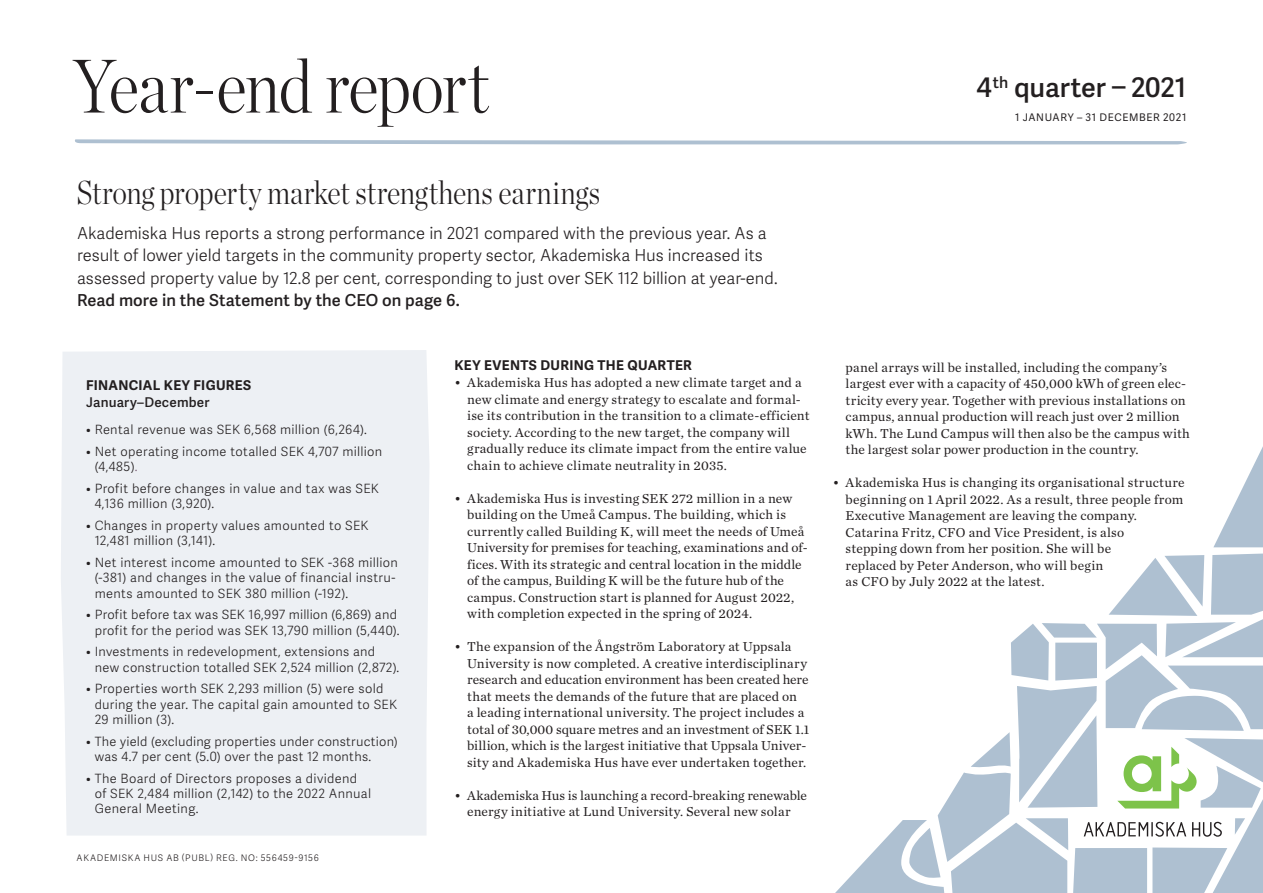
<style>
.page{position:relative;width:1263px;height:893px;background:#fff}
.page>*{position:absolute;margin:0;border:0;box-sizing:border-box;transform-origin:0 0}
.t1{font:300 75.6px "Chronicle Disp Cond";letter-spacing:-.02em;color:#231f20}
.t2{font:300 33px "Chronicle Disp Cond";letter-spacing:-.005em;color:#231f20}
.t3{font:600 27px "Adelle Sans";letter-spacing:-.005em;color:#231f20}
.t4{font:300 16.5px/22.5px "Adelle Sans";color:#231f20}
.t5{font:600 16.5px "Adelle Sans";color:#231f20}
.t6{font:13.5px/16.5px "Chronicle Text G1";letter-spacing:.01em;color:#231f20}
.t7{font:700 13.5px "Adelle Sans";letter-spacing:.025em;color:#231f20}
.t8{font:600 13.5px "Adelle Sans";letter-spacing:.01em;color:#231f20}
.t9{font:300 12.75px/15.3px "Adelle Sans";letter-spacing:.025em;color:#231f20}
.t10{font:10.5px "Adelle Sans";letter-spacing:.06em;color:#231f20}
.t11{font:300 9px "Adelle Sans";letter-spacing:.075em;color:#231f20}
.s1{color:#7e6379}
</style>
<div class="page">
<div style="left:61px;top:350px;width:368px;height:486px;background:#edf0f4"></div>
<svg style="left:75px;top:139px;width:1112px;height:5px"></svg>
<svg style="left:1213px;top:446px;width:50px;height:101px"></svg>
<svg style="left:835px;top:554px;width:428px;height:339px"></svg>
<h1 class="t1" style="left:73px;top:29px;width:418px">Year-end report</h1>
<h2 class="t2" style="left:77px;top:168px;width:525px">Strong property market strengthens earnings</h2>
<p class="t4" style="left:77px;top:222px;width:702px">Akademiska Hus reports a strong performance in 2021 compared with the previous year. As a result of lower yield targets in the community property sector, Akademiska Hus increased its assessed property value by 12.8 per cent, corresponding to just over SEK 112 billion at year-end.</p>
<p class="t5" style="left:77px;top:291px;width:384px">Read more in the Statement by the CEO on page 6.</p>
<p class="t7" style="left:86px;top:375px;width:167px">FINANCIAL KEY FIGURES</p>
<p class="t8" style="left:86px;top:394px;width:125px">January–December</p>
<p class="t9" style="left:86px;top:423px;width:282px">• Rental revenue was SEK 6,568 million (6,264).</p>
<p class="t9" style="left:95px;top:444px;width:289px;text-indent:-9px">• Net operating income totalled SEK 4,707 million (4,485)<span class="s1">.</span></p>
<p class="t9" style="left:95px;top:481px;width:286px;text-indent:-9px">• Profit before changes in value and tax was SEK<br>4,136 million (3,920).</p>
<p class="t9" style="left:95px;top:518px;width:275px;text-indent:-9px">• Changes in property values amounted to SEK<br>12,481 million (3,141).</p>
<p class="t9" style="left:95px;top:555px;width:305px;text-indent:-9px">• Net interest income amounted to SEK -368 million (-381) and changes in the value of financial instru&shy;ments amounted to SEK 380 million (-192).</p>
<p class="t9" style="left:86px;top:607px;width:315px;text-align:right">• Profit before tax was SEK 16,997 million (6,869) and profit for the period was SEK 13,790 million (5,440).</p>
<p class="t9" style="left:95px;top:644px;width:306px;text-indent:-9px">• Investments in redevelopment, extensions and new construction totalled SEK 2,524 million (2,872).</p>
<p class="t9" style="left:95px;top:681px;width:304px;text-indent:-9px">• Properties worth SEK 2,293 million (5) were sold during the year. The capital gain amounted to SEK<br>29 million (3).</p>
<p class="t9" style="left:95px;top:734px;width:304px;text-indent:-9px">• The yield (excluding properties under construction) was 4.7 per cent (5.0) over the past 12 months.</p>
<p class="t9" style="left:95px;top:771px;width:278px;text-indent:-9px">• The Board of Directors proposes a dividend of SEK 2,484 million (2,142) to the 2022 Annual<br>General Meeting.</p>
<p class="t11" style="left:77px;top:853px;width:244px">AKADEMISKA HUS AB (PUBL) REG. NO: 556459-9156</p>
<p class="t7" style="left:454px;top:355px;width:239px">KEY EVENTS DURING THE QUARTER</p>
<p class="t6" style="left:467px;top:374px;width:344px;text-indent:-13px">• Akademiska Hus has adopted a new climate target and a new climate and energy strategy to escalate and formal&shy;ise its contribution in the transition to a climate-efficient society. According to the new target, the company will gradually reduce its climate impact from the entire value chain to achieve climate neutrality in 2035.</p>
<p class="t6" style="left:467px;top:489px;width:342px;text-indent:-13px">• Akademiska Hus is investing SEK 272 million in a new building on the Umeå Campus. The building, which is currently called Building K, will meet the needs of Umeå University for premises for teaching, examinations and of&shy;fices. With its strategic and central location in the middle of the campus, Building K will be the future hub of the campus. Construction start is planned for August 2022, with completion expected in the spring of 2024.</p>
<p class="t6" style="left:467px;top:638px;width:344px;text-indent:-13px">• The expansion of the Ångström Laboratory at Uppsala University is now completed. A creative interdisciplinary research and education environment has been created here that meets the demands of the future that are placed on<br>a leading international university. The project includes a total of 30,000 square metres and an investment of SEK 1.1 billion, which is the largest initiative that Uppsala Univer&shy;sity and Akademiska Hus have ever undertaken together.</p>
<p class="t6" style="left:454px;top:786px;width:354px;text-align:center">• Akademiska Hus is launching a record-breaking renewable energy initiative at Lund University. Several new solar</p>
<h3 class="t3" style="left:976px;top:71px;width:211px">4<sup>th</sup> quarter – 2021</h3>
<p class="t10" style="left:1015px;top:110px;width:173px">1 JANUARY – 31 DECEMBER 2021</p>
<p class="t6" style="left:846px;top:358px;width:346px">panel arrays will be installed, including the company’s largest ever with a capacity of 450,000 kWh of green elec&shy;tricity every year. Together with previous installations on campus, annual production will reach just over 2 million kWh. The Lund Campus will then also be the campus with the largest solar power production in the country.</p>
<p class="t6" style="left:846px;top:473px;width:341px;text-indent:-13px">• Akademiska Hus is changing its organisational structure beginning on 1 April 2022. As a result, three people from Executive Management are leaving the company.<br>Catarina Fritz, CFO and Vice President, is also<br>stepping down from her position. She will be<br>replaced by Peter Anderson, who will begin<br>as CFO by July 2022 at the latest.</p>
</div>
